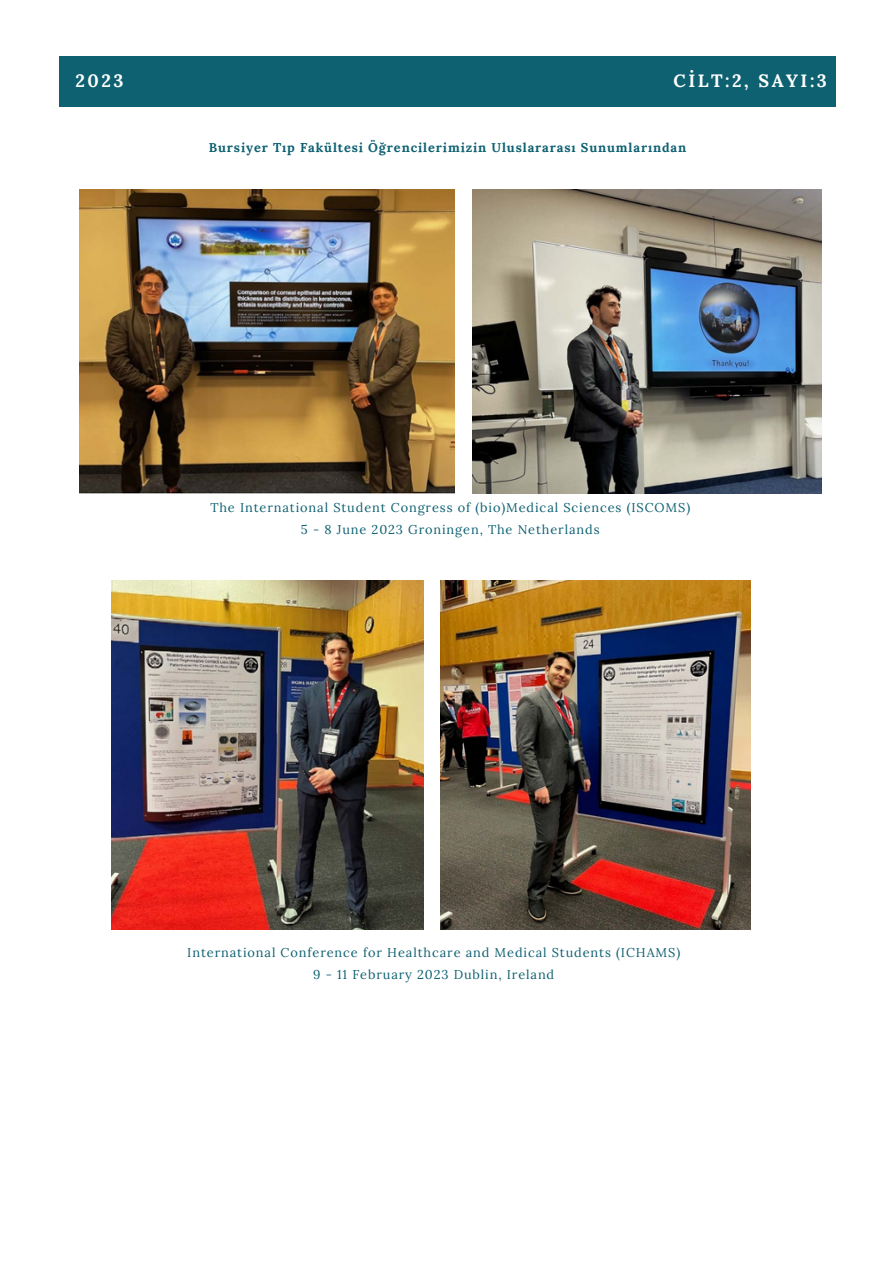
<style>
.page{position:relative;width:893px;height:1264px;background:#fff}
.page>*{position:absolute;margin:0;border:0;box-sizing:border-box;transform-origin:0 0}
.t1{font:700 17.85px "Lora";letter-spacing:.14em;color:#fff}
.t2{font:12.75px "Lora";letter-spacing:.07em;color:#0e6171}
.t3{font:700 12.75px "Lora";letter-spacing:.07em;color:#0e6171}
</style>
<div class="page">
<div style="left:59px;top:56px;width:776px;height:51px;background:#0e6171"></div>
<img style="left:80px;top:189px;width:374px;height:304px">
<img style="left:472px;top:189px;width:349px;height:304px">
<img style="left:112px;top:580px;width:311px;height:349px">
<img style="left:441px;top:580px;width:309px;height:349px">
<p class="t1" style="left:75px;top:69px;width:49px">2023</p>
<p class="t1" style="left:673px;top:69px;width:155px">CİLT:2, SAYI:3</p>
<p class="t3" style="left:209px;top:139px;width:479px">Bursiyer Tıp Fakültesi Öğrencilerimizin Uluslararası Sunumlarından</p>
<p class="t2" style="left:210px;top:499px;width:481px">The International Student Congress of (bio)Medical Sciences (ISCOMS)</p>
<p class="t2" style="left:301px;top:521px;width:300px">5 - 8 June 2023 Groningen, The Netherlands</p>
<p class="t2" style="left:187px;top:944px;width:494px">International Conference for Healthcare and Medical Students (ICHAMS)</p>
<p class="t2" style="left:313px;top:966px;width:242px">9 - 11 February 2023 Dublin, Ireland</p>
</div>
